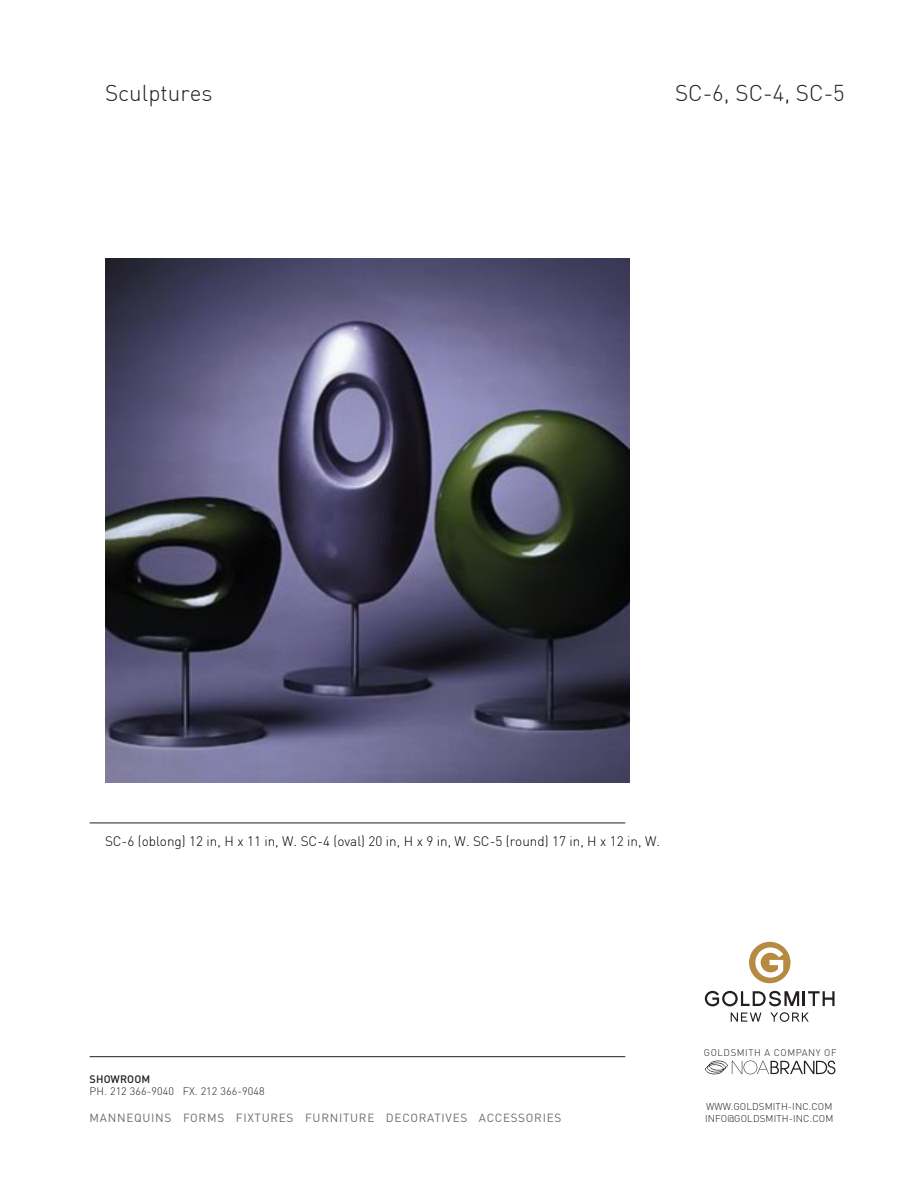
<style>
.page{position:relative;width:918px;height:1188px;background:#fff}
.page>*{position:absolute;margin:0;border:0;box-sizing:border-box;transform-origin:0 0}
.t1{font:300 22.5px "DIN Pro";color:#231f20}
.t2{font:300 13.5px "DIN Pro";color:#000}
.t3{font:11.7px "DIN";letter-spacing:.06em;color:#6c6d70}
.t4{font:300 10.8px "DIN";letter-spacing:.01em;color:#231f20}
.t5{font:500 10.8px "DIN";letter-spacing:.01em;color:#231f20}
.t6{font:300 9.75px "DIN";letter-spacing:.01em;color:#231f20}
.t7{font:300 9.6px "DIN";letter-spacing:.06em;color:#231f20}
</style>
<div class="page">
<hr style="left:90px;top:823px;width:535px;height:1px;background:#231f20">
<hr style="left:90px;top:1056px;width:535px;height:1px;background:#231f20">
<div style="left:749px;top:942px;width:42px;height:41px;background:#b68b41;border-radius:50%"></div>
<svg style="left:705px;top:991px;width:130px;height:15px"></svg>
<svg style="left:731px;top:1013px;width:30px;height:9px"></svg>
<svg style="left:770px;top:1012px;width:39px;height:10px"></svg>
<svg style="left:755px;top:947px;width:28px;height:31px"></svg>
<svg style="left:705px;top:1061px;width:130px;height:13px"></svg>
<img style="left:105px;top:258px;width:525px;height:525px">
<h1 class="t1" style="left:105px;top:83px;width:109px">Sculptures</h1>
<h1 class="t1" style="left:675px;top:83px;width:171px">SC-6, SC-4, SC-5</h1>
<p class="t2" style="left:105px;top:836px;width:557px">SC-6 (oblong) 12 in, H x 11 in, W. SC-4 (oval) 20 in, H x 9 in, W. SC-5 (round) 17 in, H x 12 in, W.</p>
<p class="t5" style="left:90px;top:1072px;width:62px">SHOWROOM</p>
<p class="t4" style="left:90px;top:1085px;width:177px">PH. 212 366-9040 FX. 212 366-9048</p>
<p class="t3" style="left:90px;top:1110px;width:473px">MANNEQUINS FORMS FIXTURES FURNITURE DECORATIVES ACCESSORIES</p>
<p class="t7" style="left:704px;top:1047px;width:134px">GOLDSMITH A COMPANY OF</p>
<p class="t6" style="left:706px;top:1100px;width:128px">WWW.GOLDSMITH-INC.COM</p>
<p class="t6" style="left:705px;top:1112px;width:130px">INFO@GOLDSMITH-INC.COM</p>
</div>
